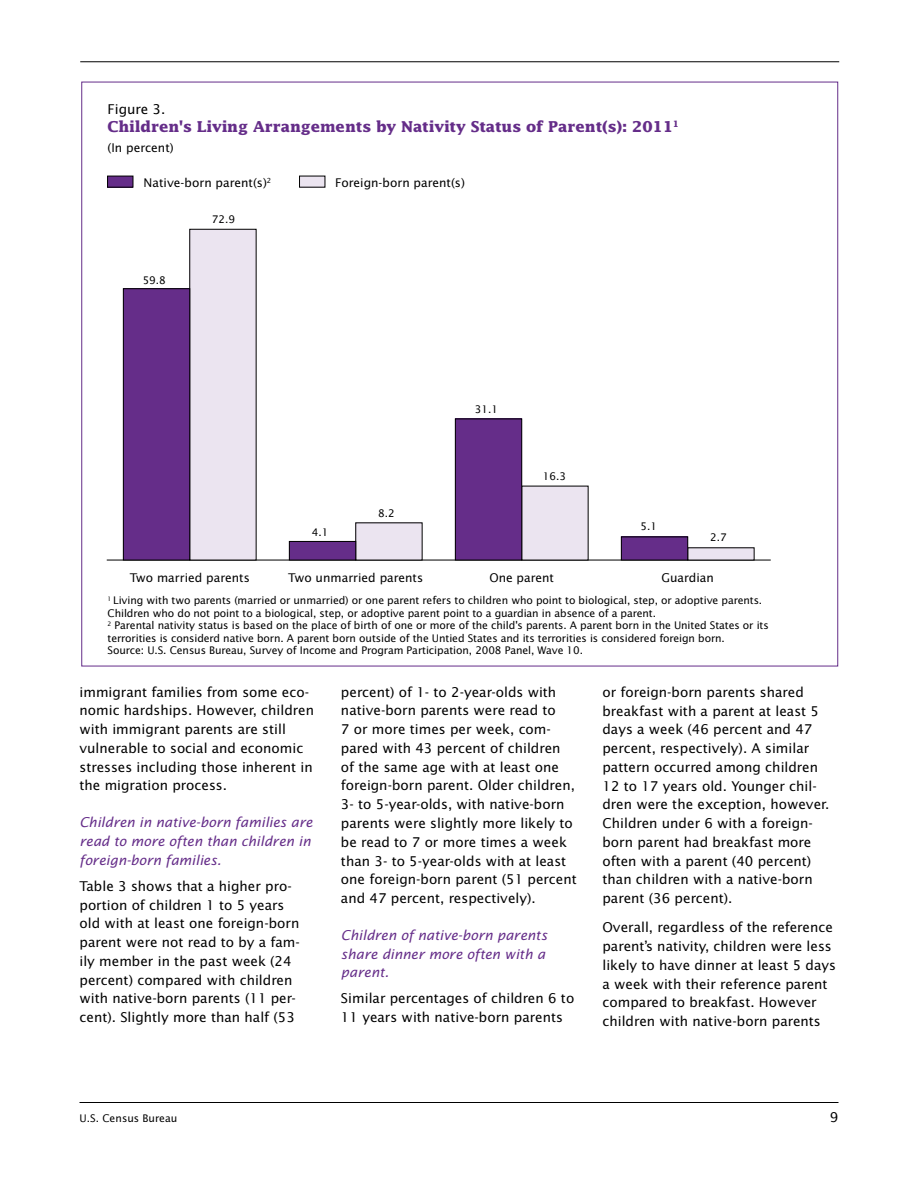
<style>
.page{position:relative;width:918px;height:1188px;background:#fff}
.page>*{position:absolute;margin:0;border:0;box-sizing:border-box;transform-origin:0 0}
.t1{font:700 15px "Lucida";letter-spacing:-.01em;color:#652d89}
.body_text{font:13.5px/18.8px "Lucida Sans";color:#000}
.subhead3{font:italic 13.5px/18.8px "Lucida Sans";color:#652d89}
.t2{font:12px "Lucida Sans";color:#000}
.t3{font:10.5px/12.6px "Lucida Sans";letter-spacing:-.01em;color:#000}
.t4{font:7.05px "Lucida Sans";color:#000}
</style>
<div class="page">
<hr style="left:80px;top:1102px;width:758px;height:1px;background:#000">
<hr style="left:80px;top:61px;width:759px;height:1px;background:#000">
<hr style="left:107px;top:560px;width:664px;height:1px;background:#000">
<div style="left:300px;top:176px;width:25px;height:11px;background:#ebe4f0"></div>
<div style="left:190px;top:229px;width:66px;height:331px;background:#ebe4f0"></div>
<div style="left:356px;top:523px;width:66px;height:37px;background:#ebe4f0"></div>
<div style="left:522px;top:486px;width:66px;height:74px;background:#ebe4f0"></div>
<div style="left:688px;top:548px;width:66px;height:12px;background:#ebe4f0"></div>
<div style="left:108px;top:176px;width:25px;height:11px;background:#652d89"></div>
<div style="left:107px;top:176px;width:26px;height:12px;border:1px solid #000"></div>
<div style="left:123px;top:289px;width:67px;height:271px;background:#652d89"></div>
<div style="left:123px;top:288px;width:67px;height:272px;border:1px solid #000"></div>
<div style="left:289px;top:541px;width:67px;height:19px;background:#652d89"></div>
<div style="left:289px;top:541px;width:67px;height:19px;border:1px solid #000"></div>
<div style="left:455px;top:419px;width:67px;height:141px;background:#652d89"></div>
<div style="left:455px;top:419px;width:67px;height:141px;border:1px solid #000"></div>
<div style="left:621px;top:537px;width:67px;height:23px;background:#652d89"></div>
<p class="body_text" style="left:108px;top:100px;width:59px">Figure 3.</p>
<p class="t1" style="left:108px;top:118px;width:573px">Children's Living Arrangements by Nativity Status of Parent(s): 2011<sup>1</sup></p>
<p class="t2" style="left:108px;top:141px;width:68px">(In percent)</p>
<p class="t2" style="left:144px;top:176px;width:125px">Native-born parent(s)</p>
<p class="t2" style="left:335px;top:176px;width:131px">Foreign-born parent(s)</p>
<p class="t4" style="left:267px;top:176px;width:6px">2</p>
<p class="t3" style="left:143px;top:274px;width:25px">59.8</p>
<p class="t3" style="left:212px;top:213px;width:25px">72.9</p>
<p class="t3" style="left:312px;top:526px;width:18px">4.1</p>
<p class="t3" style="left:378px;top:507px;width:18px">8.2</p>
<p class="t3" style="left:475px;top:403px;width:25px">31.1</p>
<p class="t3" style="left:543px;top:470px;width:25px">16.3</p>
<p class="t3" style="left:641px;top:520px;width:18px">5.1</p>
<p class="t3" style="left:710px;top:531px;width:18px">2.7</p>
<p class="t2" style="left:130px;top:570px;width:122px">Two married parents</p>
<p class="t2" style="left:288px;top:570px;width:137px">Two unmarried parents</p>
<p class="t2" style="left:489px;top:570px;width:66px">One parent</p>
<p class="t2" style="left:661px;top:570px;width:54px">Guardian</p>
<p class="t3" style="left:108px;top:594px;width:663px"><sup>1</sup> Living with two parents (married or unmarried) or one parent refers to children who point to biological, step, or adoptive parents.<br>Children who do not point to a biological, step, or adoptive parent point to a guardian in absence of a parent.<br><sup>2</sup> Parental nativity status is based on the place of birth of one or more of the child's parents. A parent born in the United States or its terrorities is considerd native born. A parent born outside of the Untied States and its terrorities is considered foreign born.<br>Source: U.S. Census Bureau, Survey of Income and Program Participation, 2008 Panel, Wave 10.</p>
<p class="body_text" style="left:80px;top:683px;width:236px">immigrant families from some eco&shy;nomic hardships. However, children with immigrant parents are still vulnerable to social and economic stresses including those inherent in the migration process.</p>
<p class="subhead3" style="left:80px;top:813px;width:235px">Children in native-born families are read to more often than children in foreign-born families.</p>
<p class="body_text" style="left:80px;top:877px;width:222px">Table 3 shows that a higher pro&shy;portion of children 1 to 5 years old with at least one foreign-born parent were not read to by a fam&shy;ily member in the past week (24 percent) compared with children with native-born parents (11 per&shy;cent). Slightly more than half (53</p>
<p class="body_text" style="left:341px;top:683px;width:237px">percent) of 1- to 2-year-olds with native-born parents were read to<br>7 or more times per week, com&shy;pared with 43 percent of children of the same age with at least one foreign-born parent. Older children, 3- to 5-year-olds, with native-born parents were slightly more likely to be read to 7 or more times a week than 3- to 5-year-olds with at least one foreign-born parent (51 percent and 47 percent, respectively).</p>
<p class="subhead3" style="left:341px;top:926px;width:208px">Children of native-born parents share dinner more often with a parent.</p>
<p class="body_text" style="left:341px;top:989px;width:235px">Similar percentages of children 6 to<br>11 years with native-born parents</p>
<p class="body_text" style="left:602px;top:683px;width:228px">or foreign-born parents shared breakfast with a parent at least 5 days a week (46 percent and 47 percent, respectively). A similar pattern occurred among children<br>12 to 17 years old. Younger chil&shy;dren were the exception, however.<br>Children under 6 with a foreign&shy;born parent had breakfast more often with a parent (40 percent) than children with a native-born parent (36 percent).</p>
<p class="body_text" style="left:602px;top:918px;width:235px">Overall, regardless of the reference parent’s nativity, children were less likely to have dinner at least 5 days a week with their reference parent compared to breakfast. However children with native-born parents</p>
<p class="t3" style="left:80px;top:1112px;width:99px">U.S. Census Bureau</p>
<p class="body_text" style="left:830px;top:1108px;width:10px">9</p>
</div>
